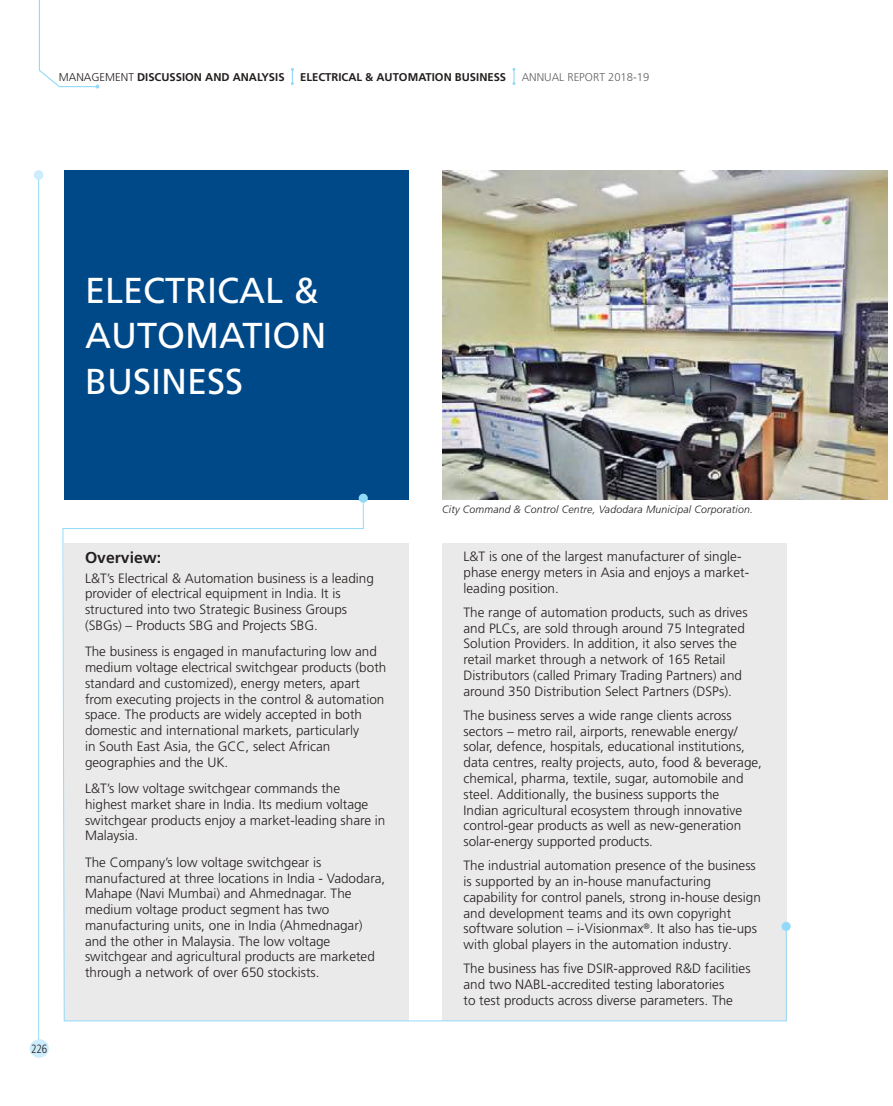
<style>
.page{position:relative;width:893px;height:1106px;background:#fff}
.page>*{position:absolute;margin:0;border:0;box-sizing:border-box;transform-origin:0 0}
.t1{font:36px/45px "Frutiger LT Pro";color:#fff}
.t2{font:700 15.75px "Frutiger LT Pro";color:#241f1f}
.t3{font:300 13.5px/15.8px "Frutiger LT Pro";color:#241f1f}
.t4{font:300 condensed 12px "Frutiger LT Pro";color:#241f1f;scale:.95 1}
.t5{font:700 11.25px "Frutiger LT Pro";color:#241f1f}
.t6{font:300 11.25px "Frutiger LT Pro";color:#656365}
.t7{font:italic 300 10.5px "Frutiger LT Pro";letter-spacing:.015em;color:#241f1f}
.s1{font-weight:300}
</style>
<div class="page">
<svg style="left:291px;top:68px;width:3px;height:17px"></svg>
<svg style="left:512px;top:68px;width:3px;height:17px"></svg>
<svg style="left:38px;top:0;width:61px;height:89px"></svg>
<hr style="left:38px;top:172px;width:1px;height:875px;background:#93daf8">
<div style="left:34px;top:170px;width:9px;height:10px;background:#cdedfc;border-radius:50%"></div>
<div style="left:30px;top:1039px;width:19px;height:18px;background:#cdedfc;border-radius:50%"></div>
<img style="left:442px;top:170px;width:445px;height:330px">
<div style="left:64px;top:170px;width:344px;height:330px;background:#004989"></div>
<div style="left:359px;top:493px;width:9px;height:10px;background:#93daf8;border-radius:50%"></div>
<svg style="left:782px;top:921px;width:9px;height:10px"></svg>
<svg style="left:62px;top:502px;width:725px;height:519px;background:#edecec"></svg>
<p class="t5" style="left:59px;top:70px;width:227px"><span class="s1">MANAGEMENT</span> DISCUSSION AND ANALYSIS</p>
<p class="t5" style="left:300px;top:70px;width:208px">ELECTRICAL &amp; AUTOMATION BUSINESS</p>
<p class="t6" style="left:522px;top:70px;width:129px">ANNUAL REPORT 2018-19</p>
<h1 class="t1" style="left:85px;top:269px;width:243px">ELECTRICAL &amp;<br>AUTOMATION<br>BUSINESS</h1>
<p class="t4" style="left:31px;top:1041px;width:19px">226</p>
<p class="t2" style="left:85px;top:548px;width:78px">Overview:</p>
<p class="t3" style="left:85px;top:570px;width:290px">L&amp;T’s Electrical &amp; Automation business is a leading provider of electrical equipment in India. It is structured into two Strategic Business Groups (SBGs) – Products SBG and Projects SBG.</p>
<p class="t3" style="left:85px;top:644px;width:303px">The business is engaged in manufacturing low and medium voltage electrical switchgear products (both standard and customized), energy meters, apart from executing projects in the control &amp; automation space. The products are widely accepted in both domestic and international markets, particularly<br>in South East Asia, the GCC, select African geographies and the UK.</p>
<p class="t3" style="left:85px;top:780px;width:302px">L&amp;T’s low voltage switchgear commands the highest market share in India. Its medium voltage switchgear products enjoy a market-leading share in Malaysia.</p>
<p class="t3" style="left:85px;top:854px;width:302px">The Company’s low voltage switchgear is manufactured at three locations in India - Vadodara, Mahape (Navi Mumbai) and Ahmednagar. The medium voltage product segment has two manufacturing units, one in India (Ahmednagar) and the other in Malaysia. The low voltage switchgear and agricultural products are marketed through a network of over 650 stockists.</p>
<p class="t7" style="left:442px;top:503px;width:312px">City Command &amp; Control Centre, Vadodara Municipal Corporation.</p>
<p class="t3" style="left:463px;top:548px;width:287px">L&amp;T is one of the largest manufacturer of single&shy;phase energy meters in Asia and enjoys a market&shy;leading position.</p>
<p class="t3" style="left:463px;top:604px;width:286px">The range of automation products, such as drives and PLCs, are sold through around 75 Integrated Solution Providers. In addition, it also serves the retail market through a network of 165 Retail Distributors (called Primary Trading Partners) and around 350 Distribution Select Partners (DSPs).</p>
<p class="t3" style="left:463px;top:707px;width:300px">The business serves a wide range clients across sectors – metro rail, airports, renewable energy/ solar, defence, hospitals, educational institutions, data centres, realty projects, auto, food &amp; beverage, chemical, pharma, textile, sugar, automobile and steel. Additionally, the business supports the<br>Indian agricultural ecosystem through innovative control-gear products as well as new-generation solar-energy supported products.</p>
<p class="t3" style="left:463px;top:857px;width:299px">The industrial automation presence of the business is supported by an in-house manufacturing capability for control panels, strong in-house design and development teams and its own copyright software solution – i-Visionmax<sup>®</sup>. It also has tie-ups with global players in the automation industry.</p>
<p class="t3" style="left:463px;top:960px;width:289px">The business has five DSIR-approved R&amp;D facilities and two NABL-accredited testing laboratories<br>to test products across diverse parameters. The</p>
</div>
